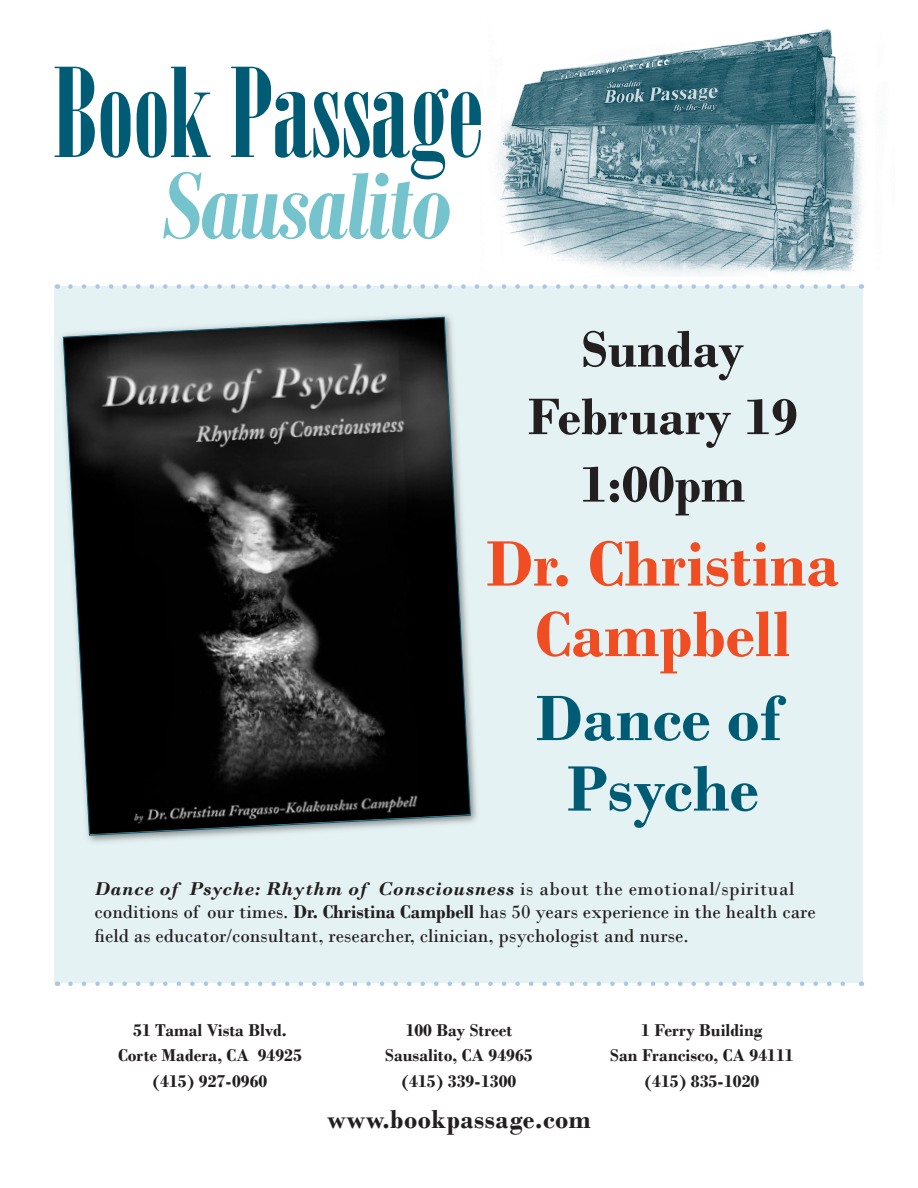
<style>
.page{position:relative;width:918px;height:1188px;background:#fff}
.page>*{position:absolute;margin:0;border:0;box-sizing:border-box;transform-origin:0 0}
.t1{font:123px "Bodoni MT Poster Compressed";color:#005c75;scale:1.08 1}
.t2{font:italic 700 103.5px "Bodoni MT Condensed";letter-spacing:-.025em;color:#75c3cd}
._1b_RegEvt_AuthorNam{font:700 67.5px/70.5px "Bodoni";color:#f04d22;text-align:center}
._1c_RegEvt_BookTitle{font:700 67.5px/70.5px "Bodoni";color:#005c75;text-align:center}
._1a_RegEvt_Date___Ti{font:700 54px/67.5px "Bodoni";color:#231f20;text-align:center}
.t3{font:700 27px "Bodoni";letter-spacing:.02em;color:#231f20}
._1d_RegEvt_Descrp{font:19.5px/23.4px "Bodoni";color:#231f20}
.t4{font:700 18px "Bodoni";color:#231f20}
.s1{font-weight:700;font-style:italic}
.s2{font-weight:700}
</style>
<div class="page">
<img style="left:496px;top:29px;width:369px;height:259px">
<div style="left:55px;top:286px;width:808px;height:697px;background:#e5f2f4"></div>
<svg style="left:70px;top:284px;width:784px;height:5px"></svg>
<svg style="left:70px;top:982px;width:775px;height:4px"></svg>
<div style="left:57px;top:311px;width:423px;height:535px;background:#231f20;opacity:.51"></div>
<svg style="left:63px;top:316px;width:408px;height:520px"></svg>
<p class="t1" style="left:54px;top:42px;width:399px">Book Passage</p>
<p class="t2" style="left:163px;top:144px;width:291px">Sausalito</p>
<p class="_1a_RegEvt_Date___Ti" style="left:528px;top:315px;width:271px">Sunday<br>February 19<br>1:00pm</p>
<p class="_1b_RegEvt_AuthorNam" style="left:486px;top:528px;width:355px">Dr. Christina<br>Campbell</p>
<p class="_1c_RegEvt_BookTitle" style="left:536px;top:683px;width:247px">Dance of<br>Psyche</p>
<p class="_1d_RegEvt_Descrp" style="left:94px;top:877px;width:723px"><span class="s1">Dance of Psyche: Rhythm of Consciousness</span> is about the emotional/spiritual conditions of our times. <span class="s2">Dr. Christina Campbell</span> has 50 years experience in the health care field as educator/consultant, researcher, clinician, psychologist and nurse.</p>
<p class="t4" style="left:133px;top:1019px;width:155px">51 Tamal Vista Blvd.</p>
<p class="t4" style="left:406px;top:1019px;width:108px">100 Bay Street</p>
<p class="t4" style="left:641px;top:1019px;width:123px">1 Ferry Building</p>
<p class="t4" style="left:118px;top:1045px;width:185px">Corte Madera, CA 94925</p>
<p class="t4" style="left:385px;top:1045px;width:149px">Sausalito, CA 94965</p>
<p class="t4" style="left:610px;top:1045px;width:185px">San Francisco, CA 94111</p>
<p class="t4" style="left:153px;top:1070px;width:116px">(415) 927-0960</p>
<p class="t4" style="left:402px;top:1070px;width:116px">(415) 339-1300</p>
<p class="t4" style="left:645px;top:1070px;width:116px">(415) 835-1020</p>
<p class="t3" style="left:327px;top:1103px;width:265px">www.bookpassage.com</p>
</div>
